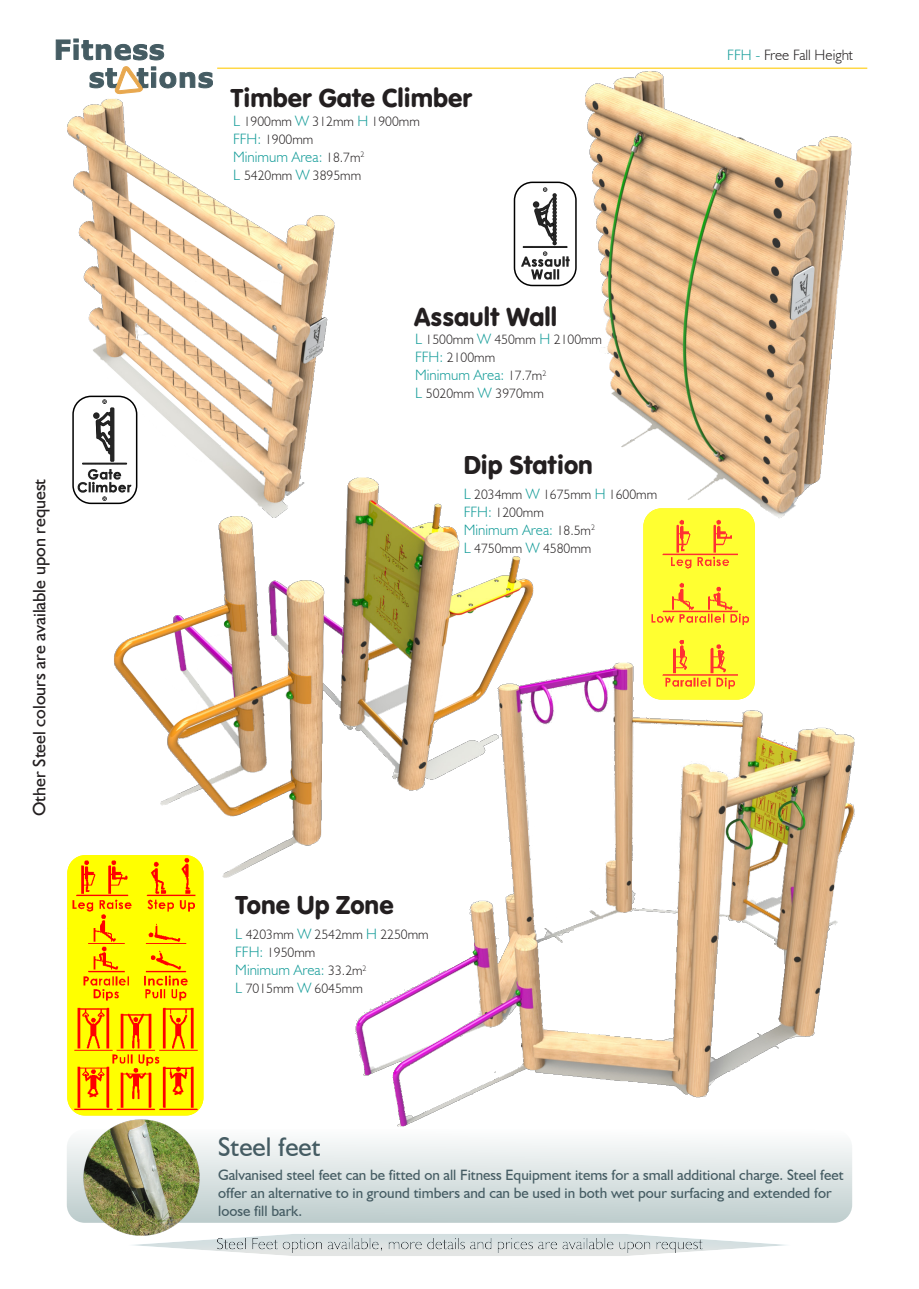
<style>
.page{position:relative;width:919px;height:1289px;background:#fff}
.page>*{position:absolute;margin:0;border:0;box-sizing:border-box;transform-origin:0 0}
.t1{font:27px "VAG Rundschrift DOT";color:#231f20}
.t2{font:27px "Humanist 521 BT";color:#455c63}
.t3{font:18px "Humanist 521 BT";color:#231f20}
.t4{font:15px "Humanist 521 BT";color:#455c63}
.t5{font:300 15px "Humanist 521 BT";color:#129b98}
.t6{font:300 15px "Humanist 521 BT";color:#231f20}
.t7{font:300 13.5px "Humanist 521 BT";color:#231f20}
.s1{font-size:15px;color:#129b98}
.s2{font-size:13.5px;color:#231f20}
.s3{color:#129b98}
</style>
<div class="page">
<img style="left:355px;top:651px;width:500px;height:476px">
<img style="left:114px;top:477px;width:437px;height:431px">
<div style="left:120px;top:1231px;width:680px;height:28px;background:#c7e9f4;opacity:.75"></div>
<svg style="left:56px;top:38px;width:157px;height:50px"></svg>
<hr style="left:217px;top:67px;width:650px;height:2px;background:#ffd847">
<img style="left:643px;top:524px;width:111px;height:175px">
<img style="left:67px;top:855px;width:136px;height:260px">
<img style="left:516px;top:182px;width:60px;height:103px">
<div style="left:513px;top:182px;width:63px;height:104px;border:2px solid #000;border-radius:18px"></div>
<div style="left:67px;top:1129px;width:785px;height:93px;background:linear-gradient(to bottom,#fdfdfd,#bdcdcd);border-radius:18px"></div>
<img style="left:80px;top:1115px;width:123px;height:123px">
<img style="left:67px;top:88px;width:291px;height:436px">
<img style="left:576px;top:67px;width:292px;height:457px">
<img style="left:73px;top:396px;width:64px;height:107px">
<div style="left:72px;top:395px;width:65px;height:109px;border:2px solid #000;border-radius:18px"></div>
<p class="t3" style="left:28px;top:816px;width:339px;rotate:-90deg">Other Steel colours are available upon request</p>
<p class="t1" style="left:230px;top:82px;width:243px">Timber Gate Climber</p>
<p class="t7" style="left:233px;top:113px;width:188px"><span class="s1">L</span> 1900mm <span class="s1">W</span> 312mm <span class="s1">H</span> 1900mm</p>
<p class="t7" style="left:233px;top:131px;width:81px"><span class="s1">FFH:</span> 1900mm</p>
<p class="t5" style="left:233px;top:147px;width:133px">Minimum Area: <span class="s2">18.7m</span><sup>2</sup></p>
<p class="t7" style="left:233px;top:167px;width:129px"><span class="s1">L</span> 5420mm <span class="s1">W</span> 3895mm</p>
<p class="t1" style="left:414px;top:301px;width:144px">Assault Wall</p>
<p class="t7" style="left:415px;top:331px;width:188px"><span class="s1">L</span> 1500mm <span class="s1">W</span> 450mm <span class="s1">H</span> 2100mm</p>
<p class="t7" style="left:415px;top:349px;width:81px"><span class="s1">FFH:</span> 2100mm</p>
<p class="t5" style="left:415px;top:366px;width:133px">Minimum Area: <span class="s2">17.7m</span><sup>2</sup></p>
<p class="t7" style="left:415px;top:385px;width:130px"><span class="s1">L</span> 5020mm <span class="s1">W</span> 3970mm</p>
<p class="t1" style="left:463px;top:449px;width:131px">Dip Station</p>
<p class="t7" style="left:463px;top:486px;width:195px"><span class="s1">L</span> 2034mm <span class="s1">W</span> 1675mm <span class="s1">H</span> 1600mm</p>
<p class="t7" style="left:463px;top:504px;width:81px"><span class="s1">FFH:</span> 1200mm</p>
<p class="t5" style="left:463px;top:520px;width:133px">Minimum Area: <span class="s2">18.5m</span><sup>2</sup></p>
<p class="t7" style="left:463px;top:540px;width:129px"><span class="s1">L</span> 4750mm <span class="s1">W</span> 4580mm</p>
<p class="t6" style="left:727px;top:46px;width:127px"><span class="s3">FFH -</span> Free Fall Height</p>
<p class="t1" style="left:235px;top:889px;width:160px">Tone Up Zone</p>
<p class="t7" style="left:235px;top:926px;width:195px"><span class="s1">L</span> 4203mm <span class="s1">W</span> 2542mm <span class="s1">H</span> 2250mm</p>
<p class="t7" style="left:235px;top:944px;width:81px"><span class="s1">FFH:</span> 1950mm</p>
<p class="t5" style="left:235px;top:960px;width:133px">Minimum Area: <span class="s2">33.2m</span><sup>2</sup></p>
<p class="t7" style="left:235px;top:980px;width:129px"><span class="s1">L</span> 7015mm <span class="s1">W</span> 6045mm</p>
<p class="t2" style="left:218px;top:1130px;width:104px">Steel feet</p>
<p class="t4" style="left:218px;top:1165px;width:627px">Galvanised steel feet can be fitted on all Fitness Equipment items for a small additional charge. Steel feet</p>
<p class="t4" style="left:218px;top:1183px;width:615px">offer an alternative to in ground timbers and can be used in both wet pour surfacing and extended for</p>
<p class="t4" style="left:218px;top:1201px;width:86px">loose fill bark.</p>
</div>
